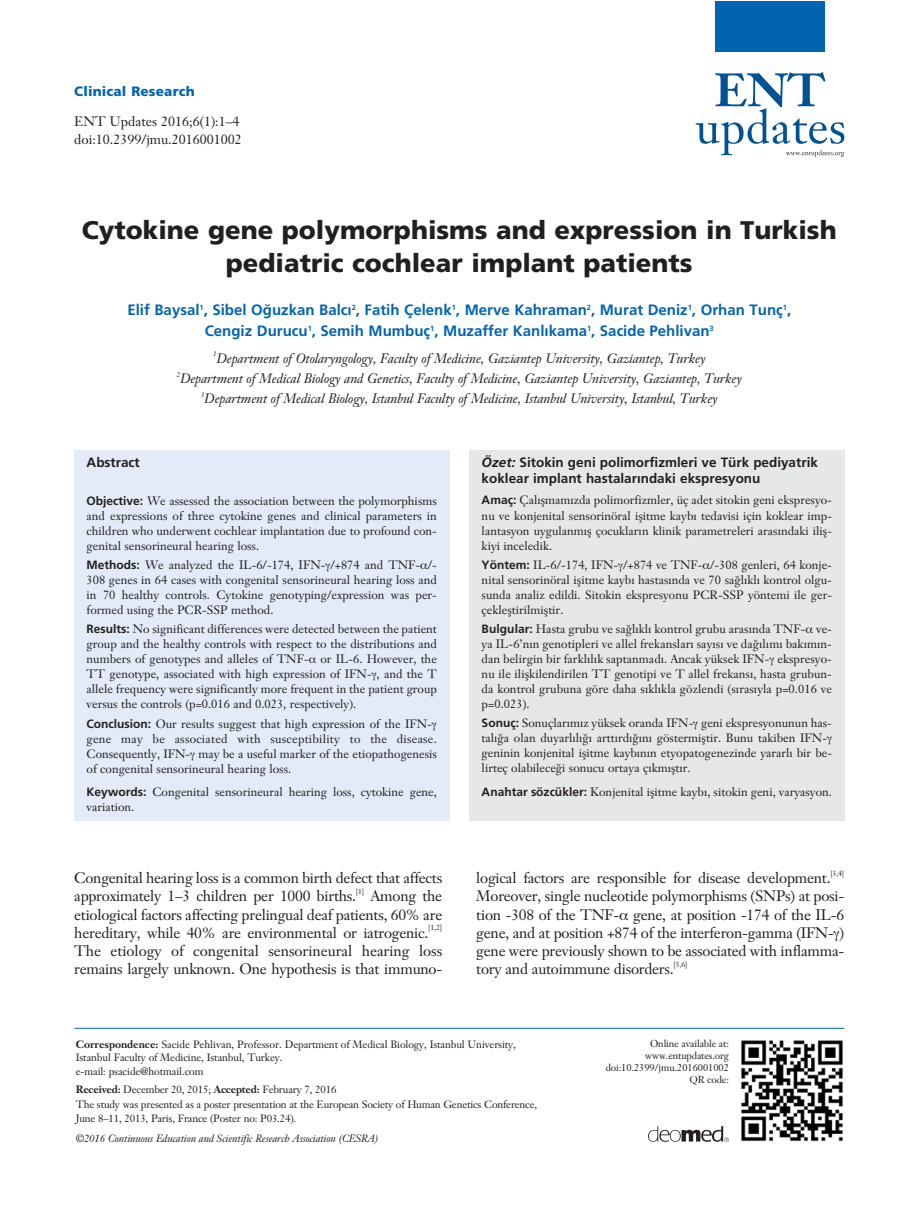
<style>
.page{position:relative;width:919px;height:1217px;background:#fff}
.page>*{position:absolute;margin:0;border:0;box-sizing:border-box;transform-origin:0 0}
.t1{font:900 25.5px/33px "Frutiger";color:#231f20;text-align:center}
.t2{font:15px/18.1px "Janson Text";letter-spacing:-.015em;color:#231f20}
.t3{font:700 15px/20.9px "Frutiger";color:#0064b1;text-align:center}
.t4{font:italic 13.5px "Janson Text";letter-spacing:-.01em;color:#231f20}
.t5{font:700 13.5px/15.8px "Frutiger";color:#231f20}
.t6{font:13.5px/17.4px "Janson Text";color:#231f20}
.t7{font:900 13.5px "Frutiger";letter-spacing:.01em;color:#0064b1}
.t8{font:12px/15px "Janson Text";color:#231f20;text-align:justify}
.t9{font:10.5px/13.5px "Janson Text";letter-spacing:-.015em;color:#231f20}
.t10{font:italic 10.5px "Janson Text";letter-spacing:-.01em;color:#231f20}
.t11{font:10.05px/12px "Janson Text";letter-spacing:-.015em;color:#231f20;text-align:right}
.t12{font:7.5px "Janson Text";color:#231f20}
.t13{font:italic 6.75px "Janson Text";color:#231f20}
.s1{font-family:"Frutiger";font-weight:700}
.s2{font-style:italic}
.s3{font-weight:700}
</style>
<div class="page">
<div style="left:469px;top:450px;width:375px;height:370px;background:#e6e7e8"></div>
<div style="left:74px;top:450px;width:375px;height:370px;background:#e2ebf7"></div>
<svg style="left:695px;top:72px;width:149px;height:85px"></svg>
<div style="left:715px;top:1px;width:110px;height:50px;background:#0064b1"></div>
<svg style="left:648px;top:1126px;width:80px;height:15px"></svg>
<hr style="left:74px;top:1027px;width:770px;height:1px;background:#0064b1">
<img style="left:741px;top:1040px;width:102px;height:102px">
<p class="t7" style="left:74px;top:86px;width:122px">Clinical Research</p>
<p class="t6" style="left:74px;top:114px;width:169px">ENT Updates 2016;6(1):1–4 doi:10.2399/jmu.2016001002</p>
<h1 class="t1" style="left:82px;top:215px;width:756px">Cytokine gene polymorphisms and expression in Turkish pediatric cochlear implant patients</h1>
<p class="t3" style="left:127px;top:301px;width:665px">Elif Baysal<sup>1</sup>, Sibel O¤uzkan Balc›<sup>2</sup>, Fatih Çelenk<sup>1</sup>, Merve Kahraman<sup>2</sup>, Murat Deniz<sup>1</sup>, Orhan Tunç<sup>1</sup>,<br>Cengiz Durucu<sup>1</sup>, Semih Mumbuç<sup>1</sup>, Muzaffer Kanl›kama<sup>1</sup>, Sacide Pehlivan<sup>3</sup></p>
<p class="t13" style="left:213px;top:351px;width:5px">1</p>
<p class="t4" style="left:216px;top:353px;width:490px">Department of Otolaryngology, Faculty of Medicine, Gaziantep University, Gaziantep, Turkey</p>
<p class="t13" style="left:177px;top:372px;width:5px">2</p>
<p class="t4" style="left:180px;top:373px;width:563px">Department of Medical Biology and Genetics, Faculty of Medicine, Gaziantep University, Gaziantep, Turkey</p>
<p class="t13" style="left:201px;top:392px;width:5px">3</p>
<p class="t4" style="left:204px;top:393px;width:515px">Department of Medical Biology, Istanbul Faculty of Medicine, Istanbul University, Istanbul, Turkey</p>
<p class="t5" style="left:87px;top:455px;width:55px">Abstract</p>
<p class="t8" style="left:87px;top:494px;width:352px"><span class="s1">Objective:</span> We assessed the association between the polymorphisms and expressions of three cytokine genes and clinical parameters in children who underwent cochlear implantation due to profound con&shy;genital sensorineural hearing loss.</p>
<p class="t8" style="left:87px;top:558px;width:352px"><span class="s1">Methods:</span> We analyzed the IL-6/-174, IFN- /+874 and TNF- /- 308 genes in 64 cases with congenital sensorineural hearing loss and in 70 healthy controls. Cytokine genotyping/expression was per&shy;formed using the PCR-SSP method.</p>
<p class="t8" style="left:87px;top:622px;width:352px"><span class="s1">Results:</span> No significant differences were detected between the patient group and the healthy controls with respect to the distributions and numbers of genotypes and alleles of TNF- or IL-6. However, the TT genotype, associated with high expression of IFN- , and the T allele frequency were significantly more frequent in the patient group versus the controls (p=0.016 and 0.023, respectively).</p>
<p class="t8" style="left:87px;top:717px;width:352px;text-align:left"><span class="s1">Conclusion:</span> Our results suggest that high expression of the IFN&shy;gene may be associated with susceptibility to the disease.<br>Consequently, IFN- may be a useful marker of the etiopathogenesis of congenital sensorineural hearing loss.</p>
<p class="t8" style="left:87px;top:785px;width:352px"><span class="s1">Keywords:</span> Congenital sensorineural hearing loss, cytokine gene, variation.</p>
<p class="t2" style="left:74px;top:870px;width:369px">Congenital hearing loss is a common birth defect that affects approximately 1–3 children per 1000 births.</p>
<p class="t12" style="left:356px;top:888px;width:10px">[1]</p>
<p class="t2" style="left:74px;top:888px;width:369px;text-align:justify;text-indent:296px">Among the etiological factors affecting prelingual deaf patients, 60% are hereditary, while 40% are environmental or iatrogenic.</p>
<p class="t12" style="left:428px;top:924px;width:15px">[1,2]</p>
<p class="t2" style="left:74px;top:943px;width:369px">The etiology of congenital sensorineural hearing loss remains largely unknown. One hypothesis is that immuno-</p>
<p class="t5" style="left:481px;top:455px;width:338px"><span class="s2">Özet:</span> Sitokin geni polimorfizmleri ve Türk pediyatrik koklear implant hastalar›ndaki ekspresyonu</p>
<p class="t8" style="left:481px;top:494px;width:352px"><span class="s1">Amaç:</span> Çal›flmam›zda polimorfizmler, üç adet sitokin geni ekspresyo&shy;nu ve konjenital sensorinöral iflitme kayb› tedavisi için koklear imp&shy;lantasyon uygulanm›fl çocuklar›n klinik parametreleri aras›ndaki ilifl&shy;kiyi inceledik.</p>
<p class="t8" style="left:481px;top:558px;width:352px"><span class="s1">Yöntem:</span> IL-6/-174, IFN- /+874 ve TNF- /-308 genleri, 64 konje&shy;nital sensorinöral iflitme kayb› hastas›nda ve 70 sa¤l›kl› kontrol olgu&shy;sunda analiz edildi. Sitokin ekspresyonu PCR-SSP yöntemi ile ger&shy;çeklefltirilmifltir.</p>
<p class="t8" style="left:481px;top:622px;width:352px"><span class="s1">Bulgular:</span> Hasta grubu ve sa¤l›kl› kontrol grubu aras›nda TNF- ve&shy;ya IL-6’n›n genotipleri ve allel frekanslar› say›s› ve da¤›l›m› bak›m›n&shy;dan belirgin bir farkl›l›k saptanmad›. Ancak yüksek IFN- ekspresyo&shy;nu ile iliflkilendirilen TT genotipi ve T allel frekans›, hasta grubun&shy;da kontrol grubuna göre daha s›kl›kla gözlendi (s›ras›yla p=0.016 ve p=0.023).</p>
<p class="t8" style="left:481px;top:716px;width:352px;text-align:left"><span class="s1">Sonuç:</span> Sonuçlar›m›z yüksek oranda IFN- geni ekspresyonunun has&shy;tal›¤a olan duyarl›l›¤› artt›rd›¤›n› göstermifltir. Bunu takiben IFN&shy;geninin konjenital iflitme kayb›n›n etyopatogenezinde yararl› bir be&shy;lirteç olabilece¤i sonucu ortaya ç›km›flt›r.</p>
<p class="t8" style="left:481px;top:785px;width:352px"><span class="s1">Anahtar sözcükler:</span> Konjenital iflitme kayb›, sitokin geni, varyasyon.</p>
<p class="t2" style="left:476px;top:870px;width:356px">logical factors are responsible for disease development.</p>
<p class="t12" style="left:830px;top:870px;width:15px">[3,4]</p>
<p class="t2" style="left:476px;top:888px;width:369px;text-align:justify">Moreover, single nucleotide polymorphisms (SNPs) at posi&shy;tion -308 of the TNF- gene, at position -174 of the IL-6 gene, and at position +874 of the interferon-gamma (IFN- ) gene were previously shown to be associated with inflamma&shy;tory and autoimmune disorders.</p>
<p class="t12" style="left:673px;top:960px;width:15px">[5,6]</p>
<p class="t9" style="left:76px;top:1038px;width:441px"><span class="s3">Correspondence:</span> Sacide Pehlivan, Professor. Department of Medical Biology, Istanbul University,<br>Istanbul Faculty of Medicine, Istanbul, Turkey.<br>e-mail: psacide@hotmail.com</p>
<p class="t9" style="left:76px;top:1081px;width:463px;line-height:15.6px"><span class="s3">Received:</span> December 20, 2015; <span class="s3">Accepted:</span> February 7, 2016<br>The study was presented as a poster presentation at the European Society of Human Genetics Conference,</p>
<p class="t9" style="left:76px;top:1112px;width:222px">June 8–11, 2013, Paris, France (Poster no: P03.24).</p>
<p class="t10" style="left:76px;top:1133px;width:304px">©2016 Continuous Education and Scientific Research Association (CESRA)</p>
<p class="t11" style="left:605px;top:1038px;width:125px">Online available at: www.entupdates.org doi:10.2399/jmu.2016001002<br>QR code:</p>
</div>
